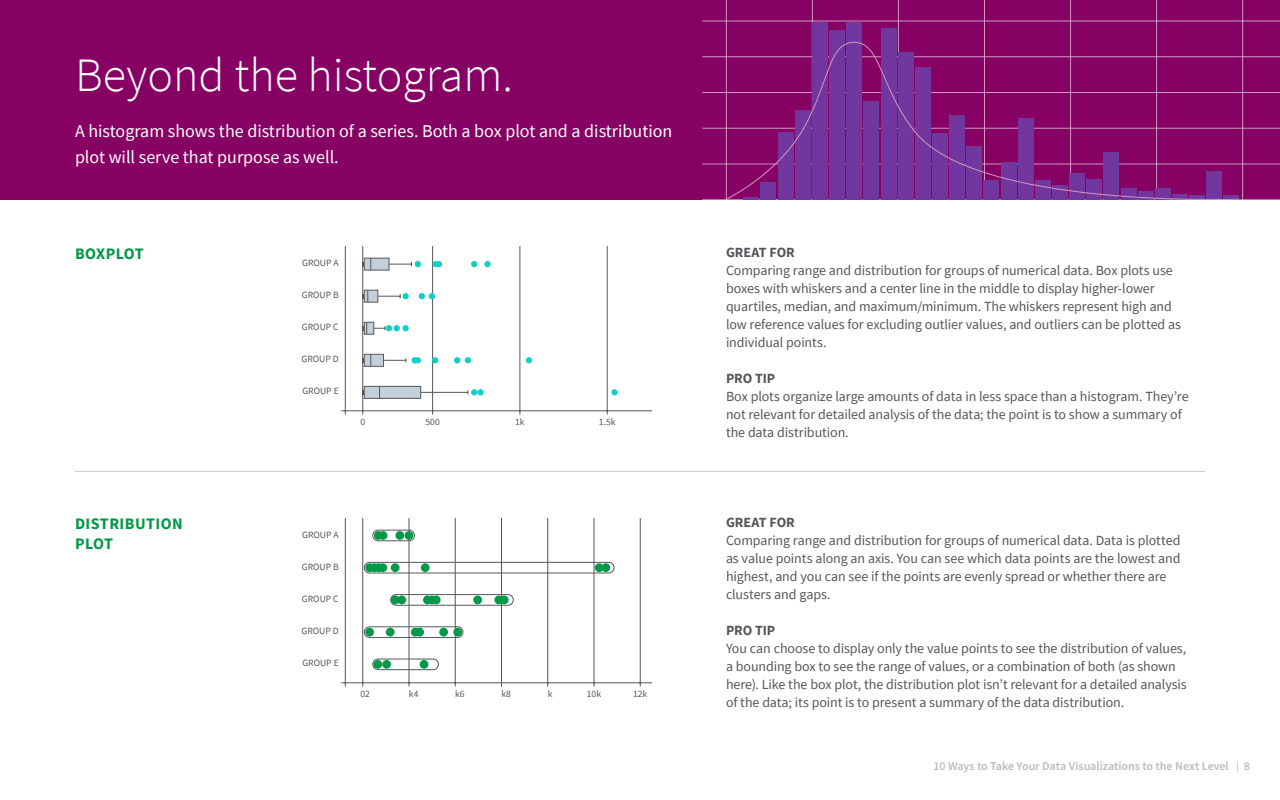
<style>
.page{position:relative;width:1280px;height:800px;background:#fff}
.page>*{position:absolute;margin:0;border:0;box-sizing:border-box;transform-origin:0 0}
.t1{font:300 48px "Source Sans Pro";color:#fff}
.BODY_P{font:18px/26px "Source Sans Pro";color:#fff}
.t2{font:700 16px/20px "Source Sans Pro";letter-spacing:.03em;color:#009845}
.Callout_P{font:14px/18px "Source Sans Pro";letter-spacing:-.01em;color:#54565a}
.t3{font:600 12px "Source Sans Pro";letter-spacing:-.005em;color:#bbbbbd}
.t4{font:9.6px "Source Sans Pro";color:#545759}
.s1{font-weight:700}
.s2{font-weight:400}
</style>
<div class="page">
<div style="left:0;top:0;width:1280px;height:200px;background:#870064"></div>
<hr style="left:75px;top:471px;width:1130px;height:1px;background:#c4cfda">
<hr style="left:341px;top:411px;width:311px;height:1px;background:#545759">
<hr style="left:345px;top:246px;width:1px;height:169px;background:#545759">
<hr style="left:362px;top:246px;width:1px;height:169px;background:#545759">
<hr style="left:432px;top:246px;width:1px;height:169px;background:#545759">
<hr style="left:520px;top:246px;width:1px;height:169px;background:#545759">
<hr style="left:607px;top:246px;width:1px;height:169px;background:#545759">
<div style="left:364px;top:258px;width:25px;height:12px;background:#c4cfd9;border:1px solid #545759"></div>
<svg style="left:371px;top:258px;width:1px;height:12px"></svg>
<svg style="left:389px;top:261px;width:32px;height:6px"></svg>
<svg style="left:433px;top:261px;width:9px;height:6px"></svg>
<svg style="left:471px;top:261px;width:6px;height:6px"></svg>
<div style="left:484px;top:261px;width:7px;height:6px;background:#0fcfc9;border-radius:50%"></div>
<div style="left:364px;top:290px;width:14px;height:12px;background:#c4cfd9;border:1px solid #545759"></div>
<svg style="left:363px;top:290px;width:6px;height:12px"></svg>
<svg style="left:378px;top:294px;width:23px;height:4px"></svg>
<div style="left:402px;top:293px;width:7px;height:6px;background:#0fcfc9;border-radius:50%"></div>
<svg style="left:419px;top:293px;width:16px;height:6px"></svg>
<svg style="left:367px;top:322px;width:7px;height:12px"></svg>
<svg style="left:363px;top:322px;width:4px;height:12px"></svg>
<svg style="left:374px;top:325px;width:26px;height:6px"></svg>
<div style="left:402px;top:325px;width:7px;height:6px;background:#0fcfc9;border-radius:50%"></div>
<div style="left:364px;top:354px;width:20px;height:13px;background:#c4cfd9;border:1px solid #545759"></div>
<svg style="left:371px;top:354px;width:1px;height:12px"></svg>
<svg style="left:384px;top:357px;width:37px;height:6px"></svg>
<svg style="left:432px;top:357px;width:6px;height:6px"></svg>
<svg style="left:526px;top:357px;width:6px;height:6px"></svg>
<svg style="left:454px;top:357px;width:17px;height:6px"></svg>
<div style="left:364px;top:386px;width:57px;height:13px;background:#c4cfd9;border:1px solid #545759"></div>
<svg style="left:379px;top:386px;width:1px;height:12px"></svg>
<hr style="left:421px;top:392px;width:47px;height:1px;background:#545759">
<div style="left:471px;top:389px;width:6px;height:7px;background:#0fcfc9;border-radius:50%"></div>
<svg style="left:477px;top:389px;width:7px;height:7px"></svg>
<svg style="left:611px;top:389px;width:7px;height:7px"></svg>
<hr style="left:341px;top:683px;width:311px;height:1px;background:#545759">
<hr style="left:345px;top:518px;width:1px;height:169px;background:#545759">
<hr style="left:362px;top:518px;width:1px;height:169px;background:#545759">
<hr style="left:409px;top:518px;width:1px;height:169px;background:#545759">
<hr style="left:455px;top:518px;width:1px;height:169px;background:#545759">
<hr style="left:547px;top:518px;width:1px;height:169px;background:#545759">
<hr style="left:594px;top:518px;width:1px;height:169px;background:#545759">
<hr style="left:501px;top:518px;width:1px;height:169px;background:#545759">
<hr style="left:640px;top:518px;width:1px;height:169px;background:#545759">
<svg style="left:364px;top:530px;width:251px;height:140px"></svg>
<hr style="left:726px;top:0;width:1px;height:200px;background:#fff">
<hr style="left:812px;top:0;width:1px;height:200px;background:#fff">
<hr style="left:898px;top:0;width:1px;height:200px;background:#fff">
<hr style="left:984px;top:0;width:1px;height:200px;background:#fff">
<hr style="left:1070px;top:0;width:1px;height:200px;background:#fff">
<hr style="left:1156px;top:0;width:1px;height:200px;background:#fff">
<hr style="left:1242px;top:0;width:1px;height:200px;background:#fff">
<hr style="left:702px;top:21px;width:578px;height:1px;background:#fff">
<hr style="left:702px;top:57px;width:578px;height:1px;background:#fff">
<hr style="left:702px;top:92px;width:578px;height:1px;background:#fff">
<hr style="left:702px;top:128px;width:578px;height:1px;background:#fff">
<hr style="left:702px;top:164px;width:578px;height:1px;background:#fff">
<div style="left:812px;top:22px;width:16px;height:178px;background:#72379e"></div>
<div style="left:829px;top:30px;width:16px;height:170px;background:#72379e"></div>
<div style="left:847px;top:22px;width:15px;height:178px;background:#72379e"></div>
<div style="left:881px;top:29px;width:15px;height:171px;background:#72379e"></div>
<svg style="left:726px;top:41px;width:514px;height:159px"></svg>
<h2 class="t1" style="left:75px;top:46px;width:440px">Beyond the histogram.</h2>
<p class="BODY_P" style="left:75px;top:118px;width:599px">A histogram shows the distribution of a series. Both a box plot and a distribution plot will serve that purpose as well.</p>
<p class="t2" style="left:75px;top:244px;width:70px">BOXPLOT</p>
<p class="t2" style="left:75px;top:513px;width:109px">DISTRIBUTION<br>PLOT</p>
<p class="t4" style="left:302px;top:257px;width:38px">GROUP A</p>
<p class="t4" style="left:302px;top:289px;width:38px">GROUP B</p>
<p class="t4" style="left:302px;top:321px;width:38px">GROUP C</p>
<p class="t4" style="left:302px;top:353px;width:39px">GROUP D</p>
<p class="t4" style="left:302px;top:385px;width:38px">GROUP E</p>
<p class="t4" style="left:360px;top:416px;width:6px">0</p>
<p class="t4" style="left:425px;top:416px;width:16px">500</p>
<p class="t4" style="left:515px;top:416px;width:11px">1k</p>
<p class="t4" style="left:599px;top:416px;width:18px">1.5k</p>
<p class="t4" style="left:302px;top:529px;width:38px">GROUP A</p>
<p class="t4" style="left:302px;top:561px;width:38px">GROUP B</p>
<p class="t4" style="left:302px;top:593px;width:38px">GROUP C</p>
<p class="t4" style="left:302px;top:625px;width:39px">GROUP D</p>
<p class="t4" style="left:302px;top:657px;width:38px">GROUP E</p>
<p class="t4" style="left:360px;top:688px;width:11px">02</p>
<p class="t4" style="left:409px;top:688px;width:11px">k4</p>
<p class="t4" style="left:455px;top:688px;width:11px">k6</p>
<p class="t4" style="left:502px;top:688px;width:11px">k8</p>
<p class="t4" style="left:548px;top:688px;width:6px">k</p>
<p class="t4" style="left:587px;top:688px;width:16px">10k</p>
<p class="t4" style="left:633px;top:688px;width:16px">12k</p>
<p class="Callout_P" style="left:726px;top:243px;width:457px"><span class="s1">GREAT FOR<br></span>Comparing range and distribution for groups of numerical data. Box plots use boxes with whiskers and a center line in the middle to display higher-lower quartiles, median, and maximum/minimum. The whiskers represent high and low reference values for excluding outlier values, and outliers can be plotted as individual points.</p>
<p class="Callout_P" style="left:726px;top:369px;width:464px"><span class="s1">PRO TIP<br></span>Box plots organize large amounts of data in less space than a histogram. They’re not relevant for detailed analysis of the data; the point is to show a summary of the data distribution.</p>
<p class="Callout_P" style="left:726px;top:513px;width:456px"><span class="s1">GREAT FOR<br></span>Comparing range and distribution for groups of numerical data. Data is plotted as value points along an axis. You can see which data points are the lowest and highest, and you can see if the points are evenly spread or whether there are clusters and gaps.</p>
<p class="Callout_P" style="left:726px;top:621px;width:462px"><span class="s1">PRO TIP<br></span>You can choose to display only the value points to see the distribution of values, a bounding box to see the range of values, or a combination of both (as shown here). Like the box plot, the distribution plot isn’t relevant for a detailed analysis of the data; its point is to present a summary of the data distribution.</p>
<p class="t3" style="left:934px;top:758px;width:318px">10 Ways to Take Your Data Visualizations to the Next Level <span class="s2">|</span> 8</p>
</div>
